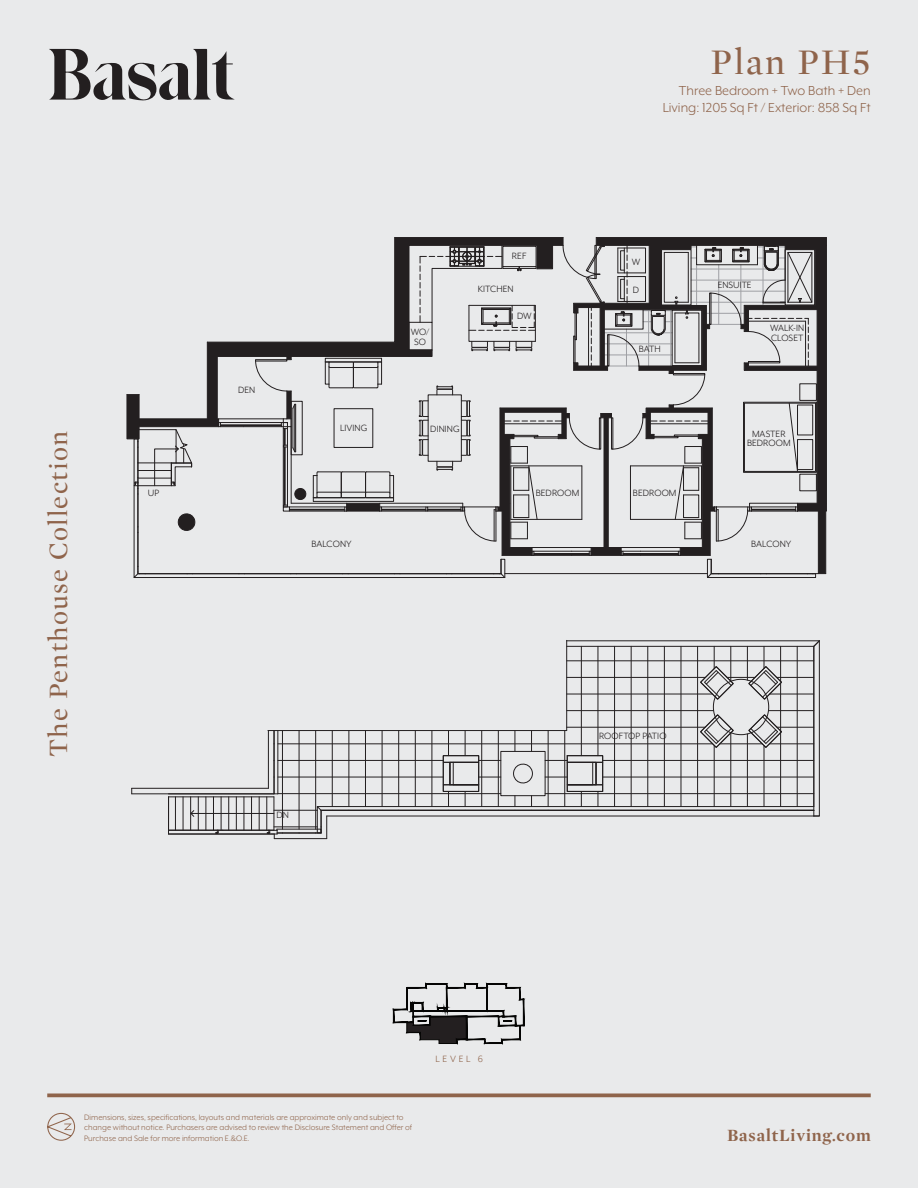
<style>
.page{position:relative;width:918px;height:1188px;background:#e9eaeb}
.page>*{position:absolute;margin:0;border:0;box-sizing:border-box;transform-origin:0 0}
.t1{font:36.75px "Mercury Display";letter-spacing:.05em;color:#8f644b}
.t2{font:27px "Mercury Display";letter-spacing:.05em;color:#8f644b}
.t3{font:700 17.55px "Mercury Display";letter-spacing:.05em;color:#8f644b}
.t4{font:15px "Mr Eaves XL Mod OT";color:#8f644b}
.t5{font:10.5px/9.9px "Mr Eaves XL Mod OT";letter-spacing:.01em;color:#231f20;text-align:center}
.t6{font:10.5px "Mr Eaves XL Mod OT";letter-spacing:.265em;color:#8f644b}
.t7{font:9px/10.5px "Mr Eaves XL Mod OT";color:#8f644b}
</style>
<div class="page">
<hr style="left:47px;top:1094px;width:824px;height:3px;background:#8f644b">
<svg style="left:47px;top:1112px;width:29px;height:29px"></svg>
<svg style="left:126px;top:237px;width:701px;height:341px"></svg>
<hr style="left:282px;top:731px;width:1px;height:98px;background:#231f20">
<hr style="left:299px;top:731px;width:1px;height:98px;background:#231f20">
<hr style="left:315px;top:731px;width:1px;height:98px;background:#231f20">
<hr style="left:332px;top:731px;width:1px;height:76px;background:#231f20">
<hr style="left:349px;top:731px;width:1px;height:76px;background:#231f20">
<hr style="left:365px;top:731px;width:1px;height:76px;background:#231f20">
<hr style="left:382px;top:731px;width:1px;height:76px;background:#231f20">
<hr style="left:398px;top:731px;width:1px;height:76px;background:#231f20">
<hr style="left:415px;top:731px;width:1px;height:76px;background:#231f20">
<hr style="left:432px;top:731px;width:1px;height:76px;background:#231f20">
<svg style="left:515px;top:731px;width:1px;height:20px"></svg>
<svg style="left:531px;top:731px;width:1px;height:20px"></svg>
<hr style="left:278px;top:793px;width:223px;height:1px;background:#231f20">
<hr style="left:278px;top:777px;width:165px;height:1px;background:#231f20">
<hr style="left:278px;top:760px;width:165px;height:1px;background:#231f20">
<hr style="left:278px;top:744px;width:435px;height:1px;background:#231f20">
<hr style="left:169px;top:794px;width:105px;height:1px;background:#231f20">
<hr style="left:169px;top:797px;width:105px;height:1px;background:#231f20">
<hr style="left:267px;top:797px;width:1px;height:33px;background:#231f20">
<hr style="left:259px;top:797px;width:1px;height:33px;background:#231f20">
<hr style="left:251px;top:797px;width:1px;height:33px;background:#231f20">
<hr style="left:244px;top:797px;width:1px;height:33px;background:#231f20">
<hr style="left:236px;top:797px;width:1px;height:33px;background:#231f20">
<hr style="left:228px;top:797px;width:1px;height:33px;background:#231f20">
<hr style="left:221px;top:797px;width:1px;height:33px;background:#231f20">
<hr style="left:213px;top:797px;width:1px;height:33px;background:#231f20">
<hr style="left:206px;top:797px;width:1px;height:33px;background:#231f20">
<hr style="left:198px;top:797px;width:1px;height:33px;background:#231f20">
<hr style="left:190px;top:797px;width:1px;height:33px;background:#231f20">
<hr style="left:183px;top:797px;width:1px;height:33px;background:#231f20">
<hr style="left:175px;top:797px;width:1px;height:33px;background:#231f20">
<hr style="left:169px;top:830px;width:48px;height:1px;background:#231f20">
<hr style="left:327px;top:816px;width:487px;height:1px;background:#231f20">
<hr style="left:132px;top:788px;width:136px;height:1px;background:#231f20">
<hr style="left:132px;top:793px;width:142px;height:1px;background:#231f20">
<hr style="left:168px;top:797px;width:1px;height:33px;background:#231f20">
<hr style="left:169px;top:834px;width:105px;height:1px;background:#231f20">
<div style="left:501px;top:751px;width:44px;height:45px;border:1px solid #231f20"></div>
<svg style="left:513px;top:763px;width:20px;height:21px"></svg>
<hr style="left:317px;top:806px;width:497px;height:1px;background:#231f20">
<svg style="left:515px;top:796px;width:1px;height:14px"></svg>
<svg style="left:531px;top:796px;width:1px;height:14px"></svg>
<hr style="left:321px;top:810px;width:493px;height:1px;background:#231f20">
<hr style="left:274px;top:797px;width:1px;height:33px;background:#231f20">
<hr style="left:278px;top:731px;width:1px;height:63px;background:#231f20">
<hr style="left:268px;top:731px;width:1px;height:57px;background:#231f20">
<hr style="left:268px;top:730px;width:299px;height:1px;background:#231f20">
<svg style="left:443px;top:731px;width:58px;height:79px"></svg>
<svg style="left:545px;top:640px;width:275px;height:177px"></svg>
<svg style="left:274px;top:731px;width:4px;height:63px"></svg>
<svg style="left:190px;top:806px;width:143px;height:33px"></svg>
<svg style="left:393px;top:982px;width:132px;height:63px"></svg>
<svg style="left:49px;top:49px;width:186px;height:52px"></svg>
<p class="t2" style="left:43px;top:757px;width:328px;rotate:-90deg">The Penthouse Collection</p>
<p class="t5" style="left:238px;top:385px;width:18px">DEN</p>
<p class="t5" style="left:411px;top:327px;width:20px">WO/<br>SO</p>
<p class="t5" style="left:512px;top:251px;width:16px">REF</p>
<p class="t5" style="left:478px;top:284px;width:37px">KITCHEN</p>
<p class="t5" style="left:517px;top:311px;width:16px">DW</p>
<p class="t5" style="left:340px;top:423px;width:29px">LIVING</p>
<p class="t5" style="left:430px;top:424px;width:31px">DINING</p>
<p class="t1" style="left:710px;top:42px;width:162px">Plan PH5</p>
<p class="t4" style="left:679px;top:83px;width:193px">Three Bedroom + Two Bath + Den</p>
<p class="t4" style="left:663px;top:100px;width:210px">Living: 1205 Sq Ft / Exterior: 858 Sq Ft</p>
<p class="t5" style="left:632px;top:257px;width:10px">W</p>
<p class="t5" style="left:633px;top:285px;width:8px">D</p>
<p class="t5" style="left:718px;top:280px;width:35px">ENSUITE</p>
<p class="t5" style="left:770px;top:323px;width:36px;text-align:left">WALK-IN<br>CLOSET</p>
<p class="t5" style="left:639px;top:344px;width:23px">BATH</p>
<p class="t5" style="left:747px;top:429px;width:45px">MASTER<br>BEDROOM</p>
<p class="t5" style="left:148px;top:488px;width:13px">UP</p>
<p class="t5" style="left:536px;top:488px;width:45px">BEDROOM</p>
<p class="t5" style="left:633px;top:488px;width:45px">BEDROOM</p>
<p class="t5" style="left:311px;top:539px;width:42px">BALCONY</p>
<p class="t5" style="left:751px;top:539px;width:42px">BALCONY</p>
<p class="t5" style="left:277px;top:809px;width:14px">DN</p>
<p class="t5" style="left:599px;top:731px;width:69px">ROOFTOP PATIO</p>
<p class="t7" style="left:84px;top:1112px;width:330px">Dimensions, sizes, specifications, layouts and materials are approximate only and subject to change without notice. Purchasers are advised to review the Disclosure Statement and Offer of<br>Purchase and Sale for more information E.&amp;O.E.</p>
<p class="t6" style="left:435px;top:1054px;width:49px">LEVEL 6</p>
<h3 class="t3" style="left:727px;top:1125px;width:145px">BasaltLiving.com</h3>
</div>
